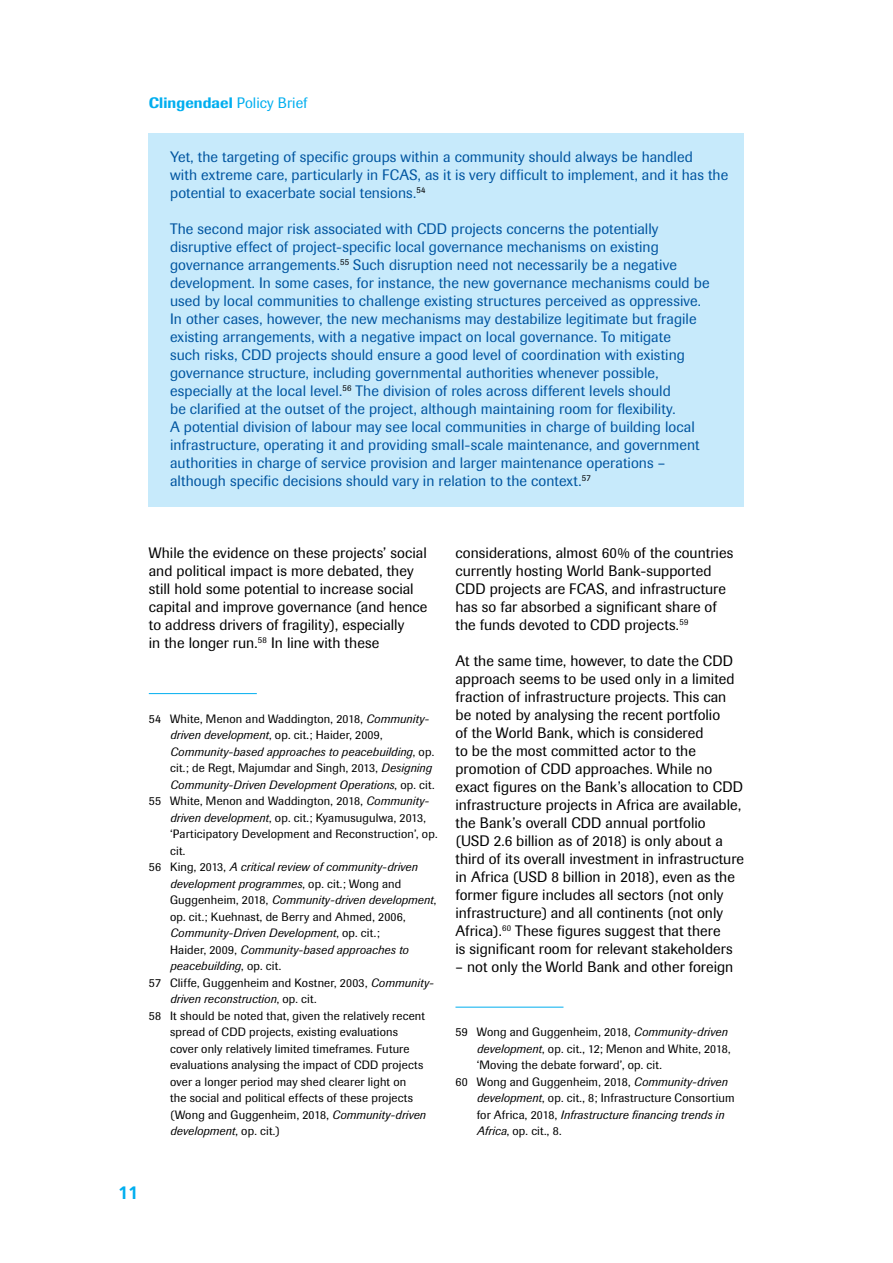
<style>
.page{position:relative;width:893px;height:1263px;background:#fff}
.page>*{position:absolute;margin:0;border:0;box-sizing:border-box;transform-origin:0 0}
.t1{font:700 18px "Frutiger LT Std";color:#00aeef}
.P_first__Block{font:15px/18px "Imago";letter-spacing:.005em;color:#0055a0}
.P_first{font:15px/18px "Imago";letter-spacing:.005em;color:#000}
.P_H{font:15px/18px "Imago";letter-spacing:.005em;color:#000}
.t2{font:500 15px "Imago";letter-spacing:.01em;color:#00aeef}
.Footnote{font:12px/16.5px "Imago";letter-spacing:.01em;color:#000}
.Footnote-2{font:italic 12px/16.5px "Imago";letter-spacing:.015em;color:#000}
.s1{font-weight:400}
.s2{font-style:normal}
.s3{font-style:italic}
</style>
<div class="page">
<div style="left:149px;top:134px;width:595px;height:85px;background:#c7eafb"></div>
<div style="left:149px;top:206px;width:595px;height:301px;background:#c7eafb"></div>
<hr style="left:149px;top:693px;width:108px;height:1px;background:#00aeef">
<hr style="left:455px;top:1007px;width:108px;height:1px;background:#00aeef">
<p class="t2" style="left:149px;top:94px;width:160px">Clingendael <span class="s1">Policy Brief</span></p>
<p class="P_first__Block" style="left:170px;top:148px;width:560px">Yet, the targeting of specific groups within a community should always be handled<br>with extreme care, particularly in FCAS, as it is very difficult to implement, and it has the potential to exacerbate social tensions.<sup>54</sup></p>
<p class="P_first__Block" style="left:170px;top:220px;width:541px">The second major risk associated with CDD projects concerns the potentially disruptive effect of project-specific local governance mechanisms on existing governance arrangements.<sup>55</sup> Such disruption need not necessarily be a negative development. In some cases, for instance, the new governance mechanisms could be used by local communities to challenge existing structures perceived as oppressive.<br>In other cases, however, the new mechanisms may destabilize legitimate but fragile existing arrangements, with a negative impact on local governance. To mitigate<br>such risks, CDD projects should ensure a good level of coordination with existing governance structure, including governmental authorities whenever possible, especially at the local level.<sup>56</sup> The division of roles across different levels should<br>be clarified at the outset of the project, although maintaining room for flexibility.<br>A potential division of labour may see local communities in charge of building local infrastructure, operating it and providing small-scale maintenance, and government authorities in charge of service provision and larger maintenance operations – although specific decisions should vary in relation to the context.<sup>57</sup></p>
<p class="P_H" style="left:149px;top:544px;width:280px">While the evidence on these projects’ social and political impact is more debated, they still hold some potential to increase social capital and improve governance (and hence to address drivers of fragility), especially<br>in the longer run.<sup>58</sup> In line with these</p>
<p class="Footnote-2" style="left:170px;top:710px;width:266px;text-indent:-21px"><span class="s2">54 White, Menon and Waddington, 2018,</span> Community&shy;driven development<span class="s2">, op. cit.; Haider, 2009, </span>Community-based approaches to peacebuilding<span class="s2">, op. cit.; de Regt, Majumdar and Singh, 2013,</span> Designing Community-Driven Development Operations<span class="s2">, op. cit.</span></p>
<p class="Footnote" style="left:170px;top:793px;width:269px;text-indent:-21px">55 White, Menon and Waddington, 2018, <span class="s3">Community&shy;driven development</span>, op. cit.; Kyamusugulwa, 2013, ‘Participatory Development and Reconstruction’, op. cit.</p>
<p class="Footnote-2" style="left:170px;top:859px;width:268px;text-indent:-21px"><span class="s2">56 King, 2013,</span> A critical review of community-driven development programmes<span class="s2">, op. cit.; Wong and Guggenheim, 2018,</span> Community-driven development<span class="s2">, op. cit.; Kuehnast, de Berry and Ahmed, 2006, </span>Community-Driven Development<span class="s2">, op. cit.;<br>Haider, 2009,</span> Community-based approaches to peacebuilding<span class="s2">, op. cit.</span></p>
<p class="Footnote" style="left:170px;top:974px;width:265px;text-indent:-21px">57 Cliffe, Guggenheim and Kostner, 2003, <span class="s3">Community&shy;driven reconstruction</span>, op. cit.</p>
<p class="Footnote" style="left:170px;top:1007px;width:257px;text-indent:-21px">58 It should be noted that, given the relatively recent spread of CDD projects, existing evaluations cover only relatively limited timeframes. Future evaluations analysing the impact of CDD projects over a longer period may shed clearer light on the social and political effects of these projects (Wong and Guggenheim, 2018, <span class="s3">Community-driven development</span>, op. cit.)</p>
<p class="P_H" style="left:455px;top:544px;width:279px">considerations, almost 60% of the countries currently hosting World Bank-supported CDD projects are FCAS, and infrastructure has so far absorbed a significant share of the funds devoted to CDD projects.<sup>59</sup></p>
<p class="P_first" style="left:455px;top:652px;width:290px">At the same time, however, to date the CDD approach seems to be used only in a limited fraction of infrastructure projects. This can be noted by analysing the recent portfolio<br>of the World Bank, which is considered<br>to be the most committed actor to the promotion of CDD approaches. While no exact figures on the Bank’s allocation to CDD infrastructure projects in Africa are available, the Bank’s overall CDD annual portfolio<br>(USD 2.6 billion as of 2018) is only about a third of its overall investment in infrastructure in Africa (USD 8 billion in 2018), even as the former figure includes all sectors (not only infrastructure) and all continents (not only Africa).<sup>60</sup> These figures suggest that there<br>is significant room for relevant stakeholders</p>
<p class="P_first" style="left:455px;top:958px;width:279px">– not only the World Bank and other foreign</p>
<p class="Footnote" style="left:477px;top:1024px;width:255px;text-indent:-21px">59 Wong and Guggenheim, 2018, <span class="s3">Community-driven development</span>, op. cit., 12; Menon and White, 2018, ‘Moving the debate forward’, op. cit.</p>
<p class="Footnote" style="left:477px;top:1073px;width:259px;text-indent:-21px">60 Wong and Guggenheim, 2018, <span class="s3">Community-driven development</span>, op. cit., 8; Infrastructure Consortium for Africa, 2018, <span class="s3">Infrastructure financing trends in Africa</span>, op. cit., 8.</p>
<p class="t1" style="left:118px;top:1182px;width:22px">11</p>
</div>
